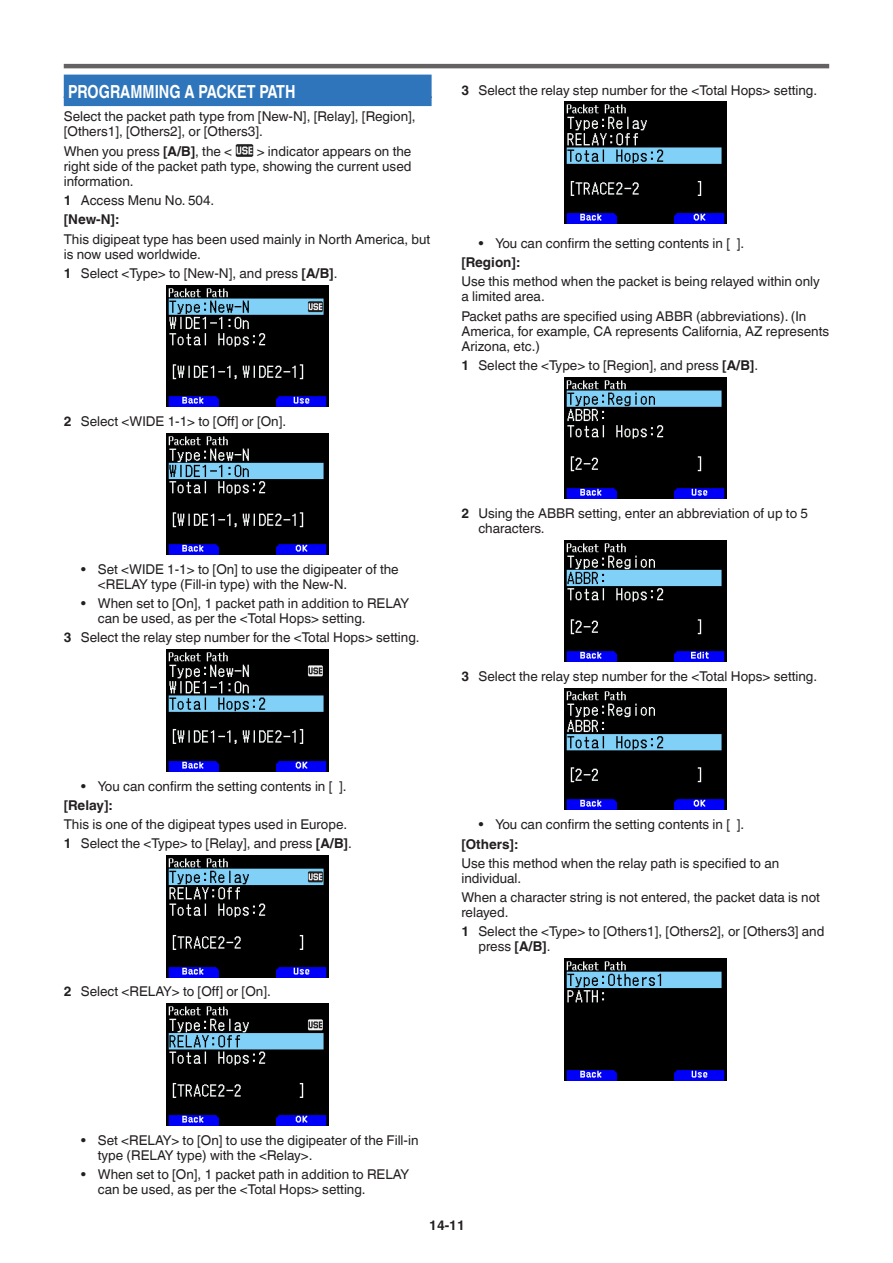
<style>
.page{position:relative;width:893px;height:1263px;background:#fff}
.page>*{position:absolute;margin:0;border:0;box-sizing:border-box;transform-origin:0 0}
.t1{font:700 18px "Helvetica World";color:#fff;scale:.8 1}
.t2{font:13.5px/15px "Helvetica World";color:#231f20}
.t3{font:700 13.5px "Helvetica World";color:#231f20}
.s1{font-weight:700}
</style>
<div class="page">
<hr style="left:64px;top:64px;width:765px;height:4px;background:#656263">
<div style="left:64px;top:75px;width:368px;height:31px;background:#2e75bb"></div>
<img style="left:235px;top:144px;width:18px;height:13px">
<img style="left:167px;top:285px;width:162px;height:121px">
<img style="left:167px;top:433px;width:162px;height:121px">
<img style="left:167px;top:649px;width:162px;height:122px">
<img style="left:167px;top:856px;width:162px;height:121px">
<img style="left:167px;top:1004px;width:162px;height:121px">
<img style="left:564px;top:102px;width:162px;height:121px">
<img style="left:564px;top:377px;width:162px;height:121px">
<img style="left:564px;top:540px;width:162px;height:122px">
<img style="left:564px;top:688px;width:162px;height:122px">
<img style="left:564px;top:958px;width:162px;height:122px">
<h1 class="t1" style="left:68px;top:81px;width:286px">PROGRAMMING A PACKET PATH</h1>
<p class="t2" style="left:64px;top:109px;width:353px">Select the packet path type from [New-N], [Relay], [Region], [Others1], [Others2], or [Others3].</p>
<p class="t2" style="left:64px;top:144px;width:170px">When you press <span class="s1">[A/B]</span>, the &lt;</p>
<p class="t2" style="left:64px;top:144px;width:349px;text-align:justify;text-indent:193px">&gt; indicator appears on the right side of the packet path type, showing the current used information.</p>
<p class="t2" style="left:64px;top:191px;width:152px;line-height:19.2px"><span class="s1">1</span> Access Menu No. 504. <span class="s1">[New-N]:</span></p>
<p class="t2" style="left:64px;top:231px;width:368px">This digipeat type has been used mainly in North America, but is now used worldwide.</p>
<p class="t2" style="left:64px;top:266px;width:275px"><span class="s1">1</span> Select &lt;Type&gt; to [New-N], and press <span class="s1">[A/B]</span>.</p>
<p class="t2" style="left:64px;top:414px;width:224px"><span class="s1">2</span> Select &lt;WIDE 1-1&gt; to [Off] or [On].</p>
<p class="t2" style="left:461px;top:83px;width:357px"><span class="s1">3</span> Select the relay step number for the &lt;Total Hops&gt; setting.</p>
<p class="t2" style="left:478px;top:236px;width:267px">• You can confirm the setting contents in [ ].</p>
<p class="t3" style="left:461px;top:254px;width:60px">[Region]:</p>
<p class="t2" style="left:461px;top:274px;width:360px">Use this method when the packet is being relayed within only a limited area.</p>
<p class="t2" style="left:461px;top:308px;width:369px">Packet paths are specified using ABBR (abbreviations). (In<br>America, for example, CA represents California, AZ represents<br>Arizona, etc.)</p>
<p class="t2" style="left:461px;top:358px;width:298px"><span class="s1">1</span> Select the &lt;Type&gt; to [Region], and press <span class="s1">[A/B]</span>.</p>
<p class="t2" style="left:98px;top:562px;width:302px;text-indent:-17px">• Set &lt;WIDE 1-1&gt; to [On] to use the digipeater of the &lt;RELAY type (Fill-in type) with the New-N.</p>
<p class="t2" style="left:98px;top:596px;width:313px;text-indent:-17px">• When set to [On], 1 packet path in addition to RELAY can be used, as per the &lt;Total Hops&gt; setting.</p>
<p class="t2" style="left:64px;top:630px;width:357px"><span class="s1">3</span> Select the relay step number for the &lt;Total Hops&gt; setting.</p>
<p class="t2" style="left:478px;top:506px;width:331px;text-indent:-17px"><span class="s1">2</span> Using the ABBR setting, enter an abbreviation of up to 5 characters.</p>
<p class="t2" style="left:461px;top:669px;width:357px"><span class="s1">3</span> Select the relay step number for the &lt;Total Hops&gt; setting.</p>
<p class="t2" style="left:81px;top:778px;width:267px">• You can confirm the setting contents in [ ].</p>
<p class="t3" style="left:64px;top:797px;width:50px">[Relay]:</p>
<p class="t2" style="left:64px;top:815px;width:289px;line-height:19.2px">This is one of the digipeat types used in Europe.<br><span class="s1">1</span> Select the &lt;Type&gt; to [Relay], and press <span class="s1">[A/B]</span>.</p>
<p class="t2" style="left:64px;top:984px;width:209px"><span class="s1">2</span> Select &lt;RELAY&gt; to [Off] or [On].</p>
<p class="t2" style="left:478px;top:817px;width:267px">• You can confirm the setting contents in [ ].</p>
<p class="t3" style="left:461px;top:836px;width:58px">[Others]:</p>
<p class="t2" style="left:461px;top:855px;width:319px">Use this method when the relay path is specified to an individual.</p>
<p class="t2" style="left:461px;top:890px;width:360px">When a character string is not entered, the packet data is not relayed.</p>
<p class="t2" style="left:478px;top:924px;width:348px;text-indent:-17px"><span class="s1">1</span> Select the &lt;Type&gt; to [Others1], [Others2], or [Others3] and press <span class="s1">[A/B]</span>.</p>
<p class="t2" style="left:98px;top:1132px;width:322px;text-indent:-17px">• Set &lt;RELAY&gt; to [On] to use the digipeater of the Fill-in type (RELAY type) with the &lt;Relay&gt;.</p>
<p class="t2" style="left:98px;top:1166px;width:313px;text-indent:-17px">• When set to [On], 1 packet path in addition to RELAY can be used, as per the &lt;Total Hops&gt; setting.</p>
<p class="t3" style="left:429px;top:1218px;width:37px">14-11</p>
</div>
